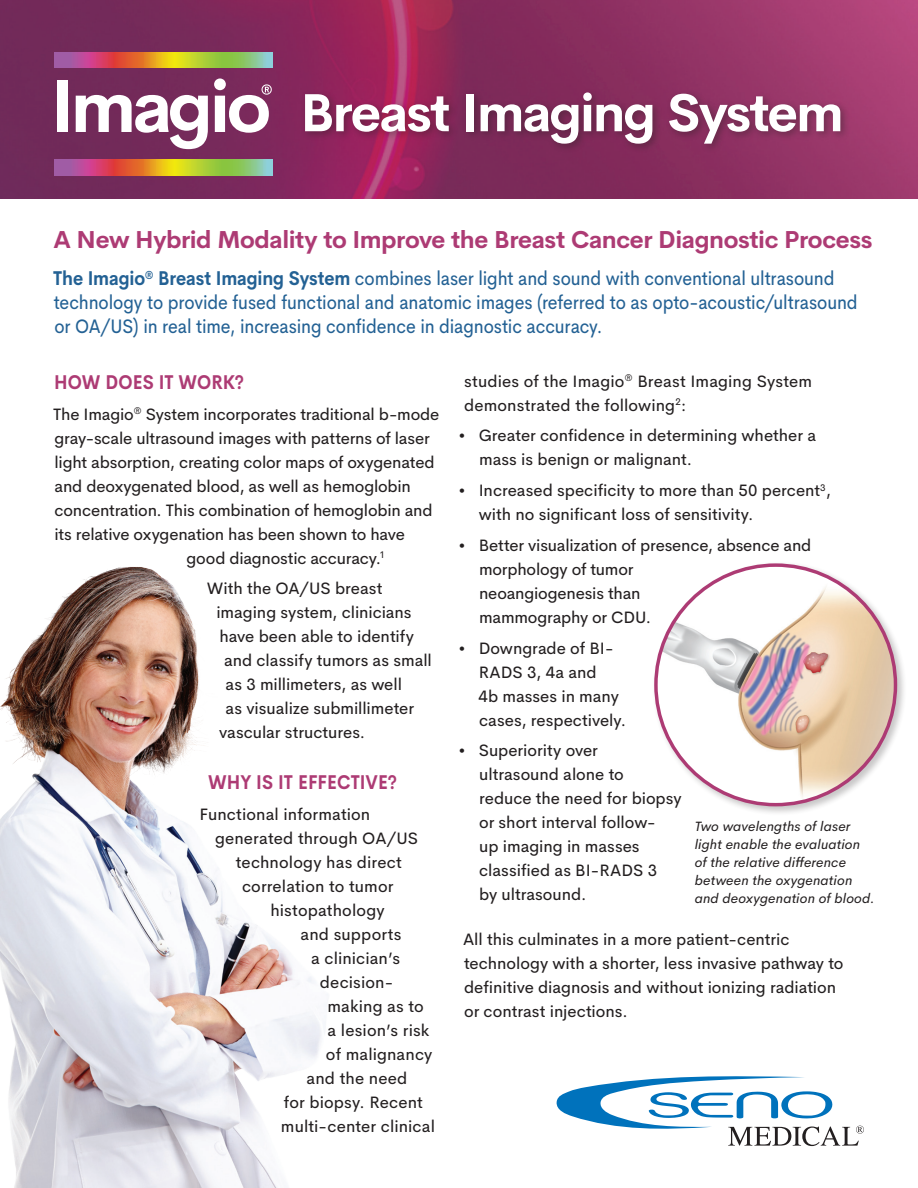
<style>
.page{position:relative;width:918px;height:1188px;background:#fff}
.page>*{position:absolute;margin:0;border:0;box-sizing:border-box;transform-origin:0 0}
.t1{font:700 52.5px "Cerebri Sans";letter-spacing:-.035em;color:#fff}
.t2{font:700 24px "Cerebri Sans";letter-spacing:-.015em;color:#ad3b74}
.t3{font:19.5px/24px "Cerebri Sans";letter-spacing:-.005em;color:#236194;scale:.9 1}
.t4{font:700 19.5px "Cerebri Sans";letter-spacing:.005em;color:#ad3b74;scale:.9 1}
.t5{font:16.5px/24px "Cerebri Sans";color:#231f20}
.t6{font:italic 13.5px/18px "Cerebri Sans";letter-spacing:.015em;color:#231f20}
.s1{font-weight:700}
</style>
<div class="page">
<img style="left:0;top:0;width:918px;height:199px">
<div style="left:652px;top:561px;width:255px;height:255px;background:#231f20;opacity:.25"></div>
<img style="left:656px;top:565px;width:239px;height:240px;border-radius:120px">
<img style="left:0;top:567px;width:328px;height:621px">
<div style="left:300px;top:88px;width:551px;height:66px;background:#231f20;opacity:.4"></div>
<svg style="left:54px;top:53px;width:218px;height:15px;background:#bd9756"></svg>
<svg style="left:54px;top:160px;width:218px;height:15px;background:#bd9756"></svg>
<div style="left:57px;top:81px;width:10px;height:51px;background:#fff"></div>
<svg style="left:76px;top:95px;width:132px;height:54px"></svg>
<svg style="left:214px;top:78px;width:58px;height:55px"></svg>
<svg style="left:557px;top:1076px;width:307px;height:70px"></svg>
<h1 class="t1" style="left:300px;top:70px;width:545px">Breast Imaging System</h1>
<h2 class="t2" style="left:53px;top:220px;width:821px">A New Hybrid Modality to Improve the Breast Cancer Diagnostic Process</h2>
<p class="t3" style="left:53px;top:265px;width:895px"><span class="s1">The Imagio</span><sup>®</sup> <span class="s1">Breast Imaging System</span> combines laser light and sound with conventional ultrasound technology to provide fused functional and anatomic images (referred to as opto-acoustic/ultrasound or OA/US) in real time, increasing confidence in diagnostic accuracy.</p>
<p class="t4" style="left:54px;top:366px;width:213px">HOW DOES IT WORK?</p>
<p class="t5" style="left:53px;top:400px;width:388px">The Imagio<sup>®</sup> System incorporates traditional b-mode</p>
<p class="t5" style="left:55px;top:424px;width:377px">gray-scale ultrasound images with patterns of laser</p>
<p class="t5" style="left:55px;top:448px;width:382px">light absorption, creating color maps of oxygenated</p>
<p class="t5" style="left:55px;top:472px;width:358px">and deoxygenated blood, as well as hemoglobin</p>
<p class="t5" style="left:54px;top:496px;width:380px">concentration. This combination of hemoglobin and</p>
<p class="t5" style="left:54px;top:520px;width:352px">its relative oxygenation has been shown to have</p>
<p class="t5" style="left:187px;top:544px;width:200px">good diagnostic accuracy.<sup>1</sup></p>
<p class="t5" style="left:207px;top:575px;width:177px">With the OA/US breast</p>
<p class="t5" style="left:216px;top:599px;width:197px">imaging system, clinicians</p>
<p class="t5" style="left:219px;top:623px;width:196px">have been able to identify</p>
<p class="t5" style="left:224px;top:647px;width:209px">and classify tumors as small</p>
<p class="t5" style="left:226px;top:671px;width:178px">as 3 millimeters, as well</p>
<p class="t5" style="left:226px;top:695px;width:190px">as visualize submillimeter</p>
<p class="t5" style="left:219px;top:719px;width:148px">vascular structures.</p>
<p class="t4" style="left:208px;top:767px;width:211px">WHY IS IT EFFECTIVE?</p>
<p class="t5" style="left:200px;top:801px;width:172px">Functional information</p>
<p class="t5" style="left:215px;top:825px;width:205px">generated through OA/US</p>
<p class="t5" style="left:236px;top:849px;width:168px">technology has direct</p>
<p class="t5" style="left:242px;top:873px;width:153px">correlation to tumor</p>
<p class="t5" style="left:270px;top:897px;width:116px">histopathology</p>
<p class="t5" style="left:301px;top:921px;width:102px">and supports</p>
<p class="t5" style="left:311px;top:945px;width:91px">a clinician’s</p>
<p class="t5" style="left:320px;top:969px;width:75px">decision-</p>
<p class="t5" style="left:327px;top:993px;width:98px">making as to</p>
<p class="t5" style="left:328px;top:1017px;width:103px">a lesion’s risk</p>
<p class="t5" style="left:326px;top:1041px;width:108px">of malignancy</p>
<p class="t5" style="left:307px;top:1065px;width:102px">and the need</p>
<p class="t5" style="left:284px;top:1089px;width:141px">for biopsy. Recent</p>
<p class="t5" style="left:281px;top:1113px;width:156px">multi-center clinical</p>
<p class="t5" style="left:464px;top:367px;width:350px">studies of the Imagio<sup>®</sup> Breast Imaging System demonstrated the following<sup>2</sup>:</p>
<p class="t5" style="left:479px;top:422px;width:338px;text-indent:-21px">• Greater confidence in determining whether a mass is benign or malignant.</p>
<p class="t5" style="left:479px;top:477px;width:354px;text-indent:-20px">• Increased specificity to more than 50 percent<sup>3</sup>, with no significant loss of sensitivity.</p>
<p class="t5" style="left:479px;top:532px;width:334px;text-indent:-21px">• Better visualization of presence, absence and morphology of tumor<br>neoangiogenesis than<br>mammography or CDU.</p>
<p class="t5" style="left:478px;top:634px;width:149px;text-indent:-20px">• Downgrade of BI-<br>RADS 3, 4a and<br>4b masses in many cases, respectively.</p>
<p class="t5" style="left:479px;top:737px;width:204px;text-indent:-21px">• Superiority over ultrasound alone to<br>reduce the need for biopsy or short interval follow-<br>up imaging in masses classified as BI-RADS 3<br>by ultrasound.</p>
<p class="t5" style="left:463px;top:926px;width:382px">All this culminates in a more patient-centric technology with a shorter, less invasive pathway to definitive diagnosis and without ionizing radiation or contrast injections.</p>
<p class="t6" style="left:695px;top:816px;width:181px">Two wavelengths of laser light enable the evaluation of the relative difference between the oxygenation and deoxygenation of blood.</p>
</div>
